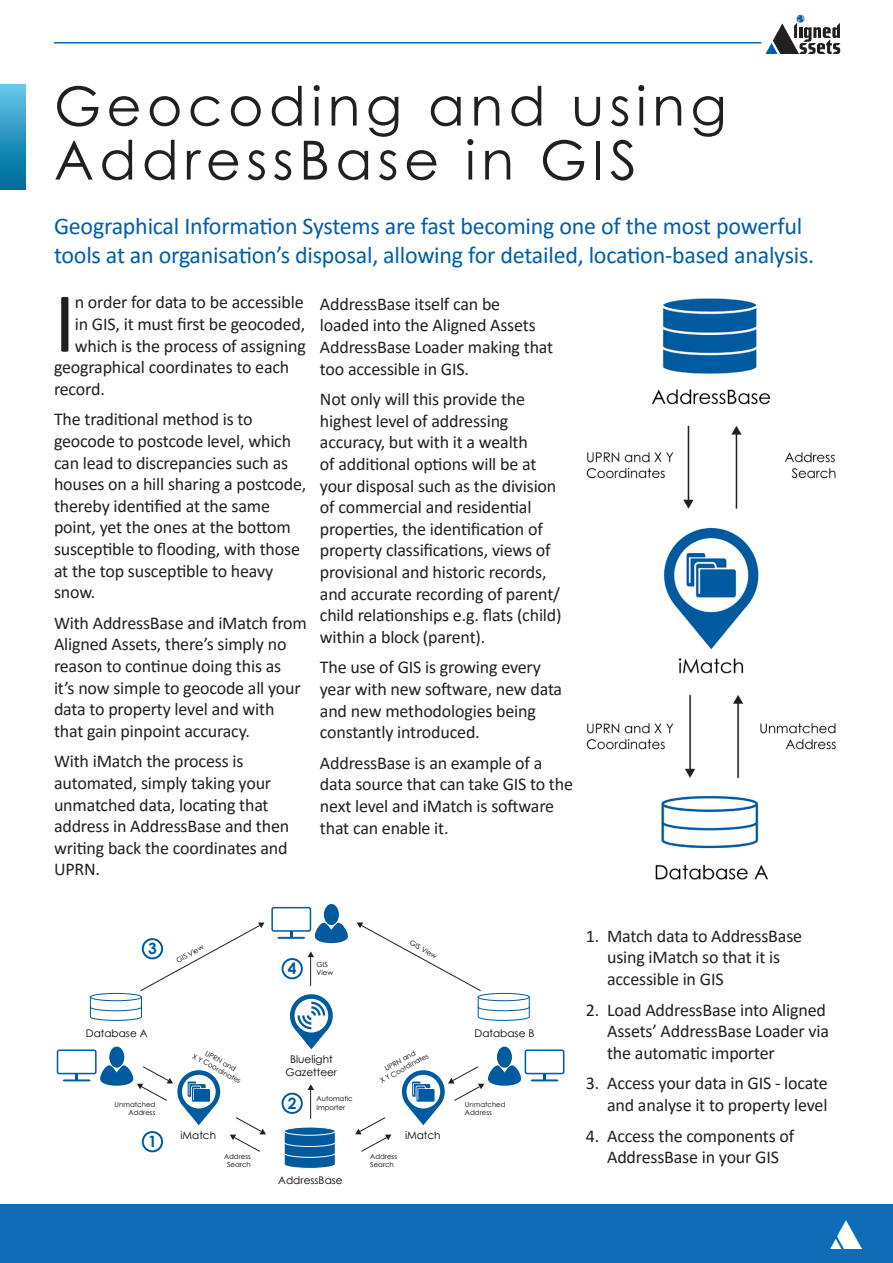
<style>
.page{position:relative;width:893px;height:1263px;background:#fff}
.page>*{position:absolute;margin:0;border:0;box-sizing:border-box;transform-origin:0 0}
.Body{font:86.1px "Calibri";color:#231f20}
.t1{font:54px/54px "Century Gothic";letter-spacing:.1em;color:#231f20}
.Headline{font:24px/28.8px "Calibri";letter-spacing:-.01em;color:#015dab}
.Body-2{font:18px/21.6px "Calibri";letter-spacing:-.01em;color:#231f20}
.t2{font:700 15.6px "Century Gothic";color:#005aa0}
.t3{font:10.5px/12.6px "Century Gothic";color:#000;text-align:center}
.t4{font:7.05px/8.4px "Century Gothic";color:#000}
</style>
<div class="page">
<div style="left:0;top:1205px;width:893px;height:58px;background:#0f6cb6"></div>
<img style="left:831px;top:1221px;width:30px;height:27px">
<div style="left:0;top:84px;width:25px;height:105px;background:linear-gradient(to bottom,#66c7ea,#006697)"></div>
<hr style="left:54px;top:42px;width:707px;height:2px;background:#0067b3">
<svg style="left:765px;top:15px;width:76px;height:39px"></svg>
<img style="left:586px;top:298px;width:250px;height:582px">
<svg style="left:284px;top:1132px;width:52px;height:37px;background:#2a75af"></svg>
<div style="left:284px;top:1127px;width:51px;height:8px;background:#005aa0;border-radius:50%"></div>
<div style="left:284px;top:1127px;width:52px;height:8px;border:1px solid #fff;border-radius:50%"></div>
<div style="left:57px;top:1049px;width:40px;height:25px;border:2px solid #005aa0;border-radius:2px"></div>
<svg style="left:63px;top:1074px;width:28px;height:7px"></svg>
<div style="left:109px;top:1046px;width:15px;height:22px;background:#005aa0;border-radius:50%"></div>
<div style="left:525px;top:1049px;width:39px;height:25px;border:2px solid #005aa0;border-radius:2px"></div>
<svg style="left:531px;top:1074px;width:27px;height:7px"></svg>
<div style="left:497px;top:1046px;width:15px;height:22px;background:#005aa0;border-radius:50%"></div>
<div style="left:271px;top:907px;width:40px;height:25px;border:2px solid #005aa0;border-radius:2px"></div>
<svg style="left:277px;top:931px;width:28px;height:8px"></svg>
<svg style="left:315px;top:921px;width:33px;height:23px"></svg>
<div style="left:324px;top:904px;width:15px;height:21px;background:#005aa0;border-radius:50%"></div>
<svg style="left:357px;top:922px;width:173px;height:99px"></svg>
<svg style="left:230px;top:1117px;width:36px;height:35px"></svg>
<svg style="left:100px;top:1064px;width:120px;height:61px"></svg>
<svg style="left:355px;top:1117px;width:36px;height:35px"></svg>
<svg style="left:402px;top:1064px;width:119px;height:61px"></svg>
<svg style="left:290px;top:994px;width:43px;height:55px"></svg>
<svg style="left:142px;top:1131px;width:21px;height:21px"></svg>
<svg style="left:282px;top:951px;width:32px;height:35px"></svg>
<svg style="left:90px;top:922px;width:175px;height:99px"></svg>
<svg style="left:282px;top:1084px;width:32px;height:35px"></svg>
<p class="t1" style="left:54px;top:78px;width:674px">Geocoding and using<br>AddressBase in GIS</p>
<p class="Headline" style="left:54px;top:211px;width:762px">Geographical Information Systems are fast becoming one of the most powerful tools at an organisation’s disposal, allowing for detailed, location-based analysis.</p>
<p class="Body" style="left:54px;top:263px;width:23px">I</p>
<p class="Body-2" style="left:75px;top:291px;width:230px">n order for data to be accessible</p>
<p class="Body-2" style="left:75px;top:313px;width:232px">in GIS, it must first be geocoded,</p>
<p class="Body-2" style="left:75px;top:334px;width:233px">which is the process of assigning</p>
<p class="Body-2" style="left:54px;top:356px;width:237px">geographical coordinates to each</p>
<p class="Body-2" style="left:54px;top:377px;width:52px">record.</p>
<p class="Body-2" style="left:54px;top:408px;width:254px">The traditional method is to geocode to postcode level, which can lead to discrepancies such as houses on a hill sharing a postcode, thereby identified at the same point, yet the ones at the bottom</p>
<p class="Body-2" style="left:54px;top:538px;width:247px">susceptible to flooding, with those at the top susceptible to heavy snow.</p>
<p class="Body-2" style="left:54px;top:611px;width:254px">With AddressBase and iMatch from<br>Aligned Assets, there’s simply no reason to continue doing this as<br>it’s now simple to geocode all your data to property level and with that gain pinpoint accuracy.</p>
<p class="Body-2" style="left:54px;top:750px;width:237px">With iMatch the process is automated, simply taking your unmatched data, locating that address in AddressBase and then writing back the coordinates and<br>UPRN.</p>
<p class="Body-2" style="left:320px;top:292px;width:235px">AddressBase itself can be loaded into the Aligned Assets<br>AddressBase Loader making that too accessible in GIS.</p>
<p class="Body-2" style="left:320px;top:388px;width:243px">Not only will this provide the highest level of addressing accuracy, but with it a wealth<br>of additional options will be at your disposal such as the division of commercial and residential properties, the identification of property classifications, views of provisional and historic records, and accurate recording of parent/ child relationships e.g. flats (child) within a block (parent).</p>
<p class="Body-2" style="left:320px;top:656px;width:244px">The use of GIS is growing every year with new software, new data and new methodologies being constantly introduced.</p>
<p class="Body-2" style="left:320px;top:751px;width:255px">AddressBase is an example of a data source that can take GIS to the next level and iMatch is software that can enable it.</p>
<p class="t2" style="left:148px;top:937px;width:10px">3</p>
<p class="t4" style="left:175px;top:957px;width:31px;rotate:-29deg">GIS View</p>
<p class="t4" style="left:413px;top:938px;width:31px;rotate:29deg">GIS View</p>
<p class="t4" style="left:317px;top:960px;width:18px">GIS<br>View</p>
<p class="t2" style="left:288px;top:957px;width:10px">4</p>
<p class="t3" style="left:86px;top:1026px;width:63px">Database A</p>
<p class="t3" style="left:475px;top:1026px;width:61px">Database B</p>
<p class="t4" style="left:115px;top:1100px;width:42px;text-align:right">Unmatched<br>Address</p>
<p class="t2" style="left:148px;top:1130px;width:10px">1</p>
<p class="t4" style="left:199px;top:1044px;width:56px;text-align:center;rotate:29deg">UPRN and<br>X Y Coordinates</p>
<p class="t4" style="left:374px;top:1070px;width:56px;text-align:center;rotate:-29deg">UPRN and<br>X Y Coordinates</p>
<p class="t3" style="left:286px;top:1053px;width:53px">Bluelight<br>Gazetteer</p>
<p class="t2" style="left:288px;top:1091px;width:10px">2</p>
<p class="t4" style="left:317px;top:1094px;width:38px">Automatic<br>Importer</p>
<p class="t3" style="left:180px;top:1128px;width:37px">iMatch</p>
<p class="t3" style="left:405px;top:1128px;width:37px">iMatch</p>
<p class="t4" style="left:224px;top:1152px;width:28px;text-align:center">Address<br>Search</p>
<p class="t3" style="left:278px;top:1174px;width:66px">AddressBase</p>
<p class="t4" style="left:370px;top:1152px;width:28px">Address<br>Search</p>
<p class="t4" style="left:465px;top:1100px;width:42px">Unmatched<br>Address</p>
<p class="Body-2" style="left:607px;top:924px;width:197px;text-indent:-21px">1. Match data to AddressBase using iMatch so that it is accessible in GIS</p>
<p class="Body-2" style="left:607px;top:998px;width:223px;text-indent:-21px">2. Load AddressBase into Aligned<br>Assets’ AddressBase Loader via the automatic importer</p>
<p class="Body-2" style="left:586px;top:1072px;width:243px;text-align:right">3. Access your data in GIS - locate and analyse it to property level</p>
<p class="Body-2" style="left:586px;top:1124px;width:210px;text-align:center">4. Access the components of<br>AddressBase in your GIS</p>
</div>
